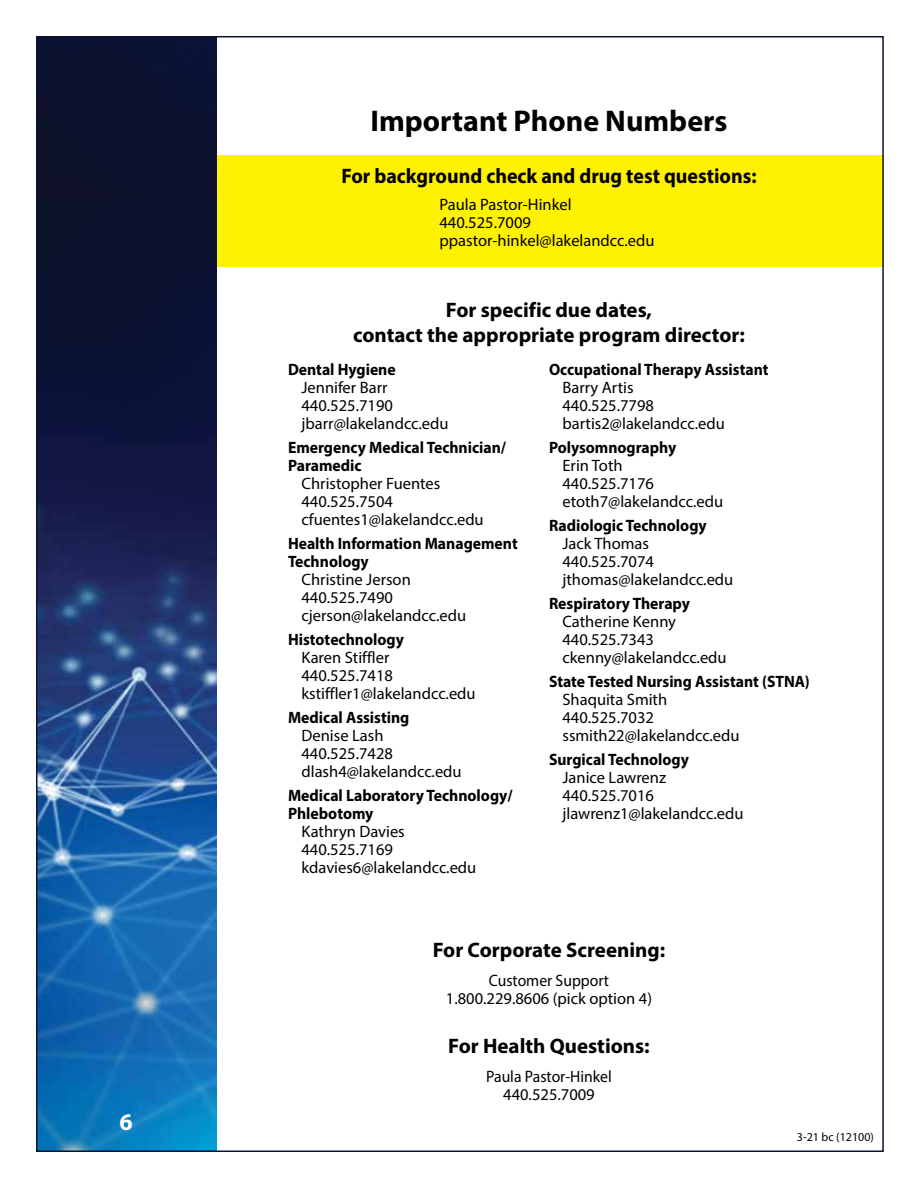
<style>
.page{position:relative;width:918px;height:1188px;background:#fff}
.page>*{position:absolute;margin:0;border:0;box-sizing:border-box;transform-origin:0 0}
.t1{font:700 30px "Myriad Pro";color:#000}
.t2{font:700 24px "Myriad Pro";color:#fff}
.t3{font:700 21px/25.2px "Myriad Pro";color:#000;text-align:center}
.t4{font:700 21px "Myriad Pro";color:#000;scale:.95 1}
.t5{font:16.5px/18px "Myriad Pro";color:#000}
.t6{font:700 16.5px/18px "Myriad Pro";color:#000;scale:.95 1}
.t7{font:16.5px/18px "Myriad Pro";color:#000;text-align:center;scale:.95 1}
.t8{font:12px "Myriad Pro";color:#000}
</style>
<div class="page">
<div style="left:38px;top:155px;width:846px;height:111px;background:#fff200"></div>
<img style="left:39px;top:199px;width:177px;height:950px">
<div style="left:39px;top:39px;width:177px;height:160px;background:#0c122e"></div>
<h2 class="t2" style="left:120px;top:1106px;width:15px">6</h2>
<h1 class="t1" style="left:370px;top:101px;width:359px">Important Phone Numbers</h1>
<p class="t4" style="left:341px;top:162px;width:439px">For background check and drug test questions:</p>
<p class="t5" style="left:439px;top:196px;width:217px">Paula Pastor-Hinkel<br>440.525.7009 ppastor-hinkel@lakelandcc.edu</p>
<p class="t3" style="left:353px;top:297px;width:393px">For specific due dates,<br>contact the appropriate program director:</p>
<p class="t6" style="left:288px;top:360px;width:115px">Dental Hygiene</p>
<p class="t5" style="left:302px;top:378px;width:149px">Jennifer Barr<br>440.525.7190 jbarr@lakelandcc.edu</p>
<p class="t6" style="left:288px;top:438px;width:231px">Emergency Medical Technician/<br>Paramedic</p>
<p class="t5" style="left:302px;top:474px;width:184px">Christopher Fuentes<br>440.525.7504 cfuentes1@lakelandcc.edu</p>
<p class="t6" style="left:288px;top:534px;width:243px">Health Information Management<br>Technology</p>
<p class="t5" style="left:302px;top:570px;width:166px">Christine Jerson<br>440.525.7490 cjerson@lakelandcc.edu</p>
<p class="t6" style="left:288px;top:630px;width:123px">Histotechnology</p>
<p class="t5" style="left:302px;top:648px;width:176px">Karen Stiffler<br>440.525.7418 kstiffler1@lakelandcc.edu</p>
<p class="t6" style="left:288px;top:708px;width:129px">Medical Assisting</p>
<p class="t5" style="left:302px;top:726px;width:162px">Denise Lash<br>440.525.7428 dlash4@lakelandcc.edu</p>
<p class="t6" style="left:288px;top:786px;width:238px">Medical Laboratory Technology/<br>Phlebotomy</p>
<p class="t5" style="left:302px;top:822px;width:176px">Kathryn Davies<br>440.525.7169 kdavies6@lakelandcc.edu</p>
<p class="t6" style="left:549px;top:360px;width:233px">Occupational Therapy Assistant</p>
<p class="t5" style="left:562px;top:378px;width:164px">Barry Artis<br>440.525.7798 bartis2@lakelandcc.edu</p>
<p class="t6" style="left:549px;top:438px;width:136px">Polysomnography</p>
<p class="t5" style="left:562px;top:456px;width:162px">Erin Toth<br>440.525.7176 etoth7@lakelandcc.edu</p>
<p class="t6" style="left:549px;top:516px;width:168px">Radiologic Technology</p>
<p class="t5" style="left:562px;top:534px;width:172px">Jack Thomas<br>440.525.7074 jthomas@lakelandcc.edu</p>
<p class="t6" style="left:549px;top:594px;width:150px">Respiratory Therapy</p>
<p class="t5" style="left:562px;top:612px;width:166px">Catherine Kenny<br>440.525.7343 ckenny@lakelandcc.edu</p>
<p class="t6" style="left:549px;top:672px;width:276px">State Tested Nursing Assistant (STNA)</p>
<p class="t5" style="left:562px;top:690px;width:179px">Shaquita Smith<br>440.525.7032 ssmith22@lakelandcc.edu</p>
<p class="t6" style="left:549px;top:750px;width:149px">Surgical Technology</p>
<p class="t5" style="left:562px;top:768px;width:182px">Janice Lawrenz<br>440.525.7016 jlawrenz1@lakelandcc.edu</p>
<p class="t3" style="left:433px;top:937px;width:234px">For Corporate Screening:</p>
<p class="t7" style="left:446px;top:971px;width:218px">Customer Support<br>1.800.229.8606 (pick option 4)</p>
<p class="t3" style="left:448px;top:1033px;width:203px">For Health Questions:</p>
<p class="t7" style="left:486px;top:1067px;width:134px">Paula Pastor-Hinkel<br>440.525.7009</p>
<p class="t8" style="left:797px;top:1129px;width:79px">3-21 bc (12100)</p>
</div>
